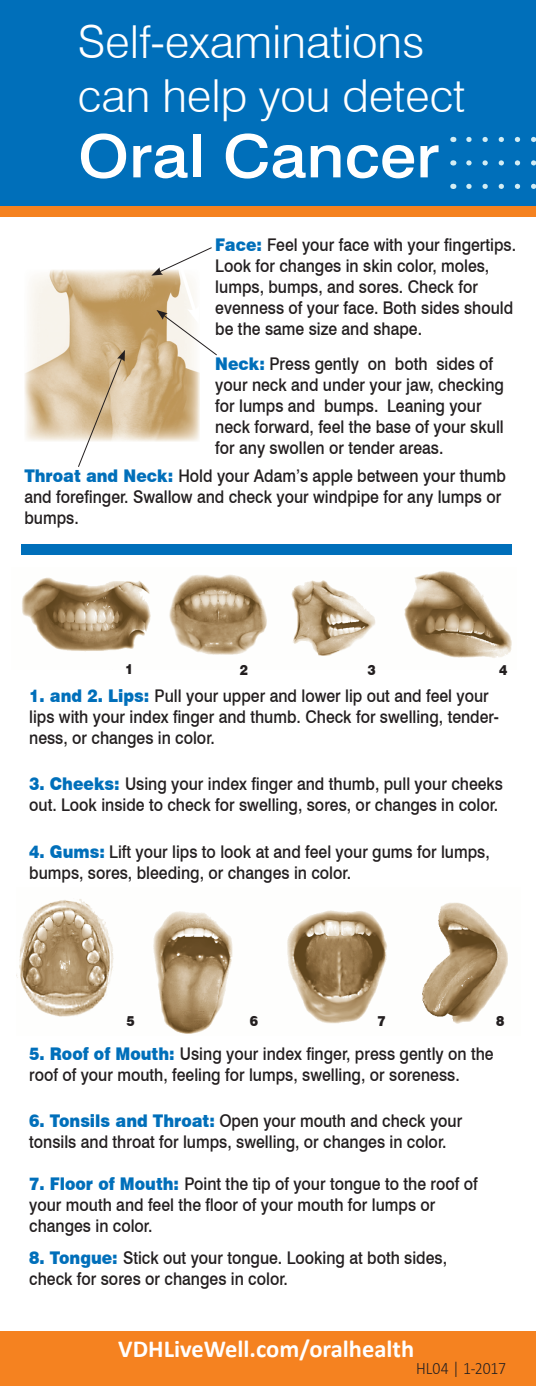
<style>
.page{position:relative;width:536px;height:1386px;background:#fff}
.page>*{position:absolute;margin:0;border:0;box-sizing:border-box;transform-origin:0 0}
.t1{font:500 59.5px "Swiss 721 BT";color:#fff;scale:1.1 1}
.t2{font:300 45.5px/54.6px "Swiss 721 BT";color:#fff}
.t3{font:700 24.5px "Calibri";color:#fff}
.t4{font:500 17.5px/21px "Swiss 721 BT";color:#231f20;scale:.9 1}
.t5{font:300 17.5px "Calibri";letter-spacing:-.005em;color:#231f20;scale:.9 1}
.t6{font:900 14px "Swiss 721 BT";color:#231f20;scale:.9 1}
.s1{font-weight:900;color:#006fba}
</style>
<div class="page">
<div style="left:0;top:0;width:536px;height:207px;background:#006fba"></div>
<div style="left:0;top:207px;width:536px;height:10px;background:#f58220"></div>
<div style="left:21px;top:545px;width:491px;height:10px;background:#006fba"></div>
<div style="left:0;top:1331px;width:536px;height:55px;background:#f58220"></div>
<svg style="left:468px;top:137px;width:68px;height:5px"></svg>
<svg style="left:468px;top:160px;width:68px;height:6px"></svg>
<svg style="left:468px;top:184px;width:68px;height:5px"></svg>
<img style="left:24px;top:270px;width:59px;height:171px">
<img style="left:83px;top:270px;width:116px;height:171px">
<svg style="left:77px;top:350px;width:48px;height:117px"></svg>
<img style="left:22px;top:571px;width:490px;height:87px">
<img style="left:17px;top:899px;width:491px;height:135px">
<svg style="left:151px;top:247px;width:66px;height:109px"></svg>
<h2 class="t2" style="left:78px;top:14px;width:389px">Self-examinations can help you detect</h2>
<h1 class="t1" style="left:78px;top:120px;width:330px">Oral Cancer</h1>
<p class="t4" style="left:215px;top:235px;width:335px"><span class="s1">Face:</span> Feel your face with your fingertips.<br>Look for changes in skin color, moles, lumps, bumps, and sores. Check for evenness of your face. Both sides should be the same size and shape.</p>
<p class="t4" style="left:215px;top:354px;width:322px"><span class="s1">Neck:</span> Press gently on both sides of your neck and under your jaw, checking for lumps and bumps. Leaning your neck forward, feel the base of your skull for any swollen or tender areas.</p>
<p class="t4" style="left:24px;top:466px;width:536px"><span class="s1">Throat and Neck:</span> Hold your Adam’s apple between your thumb and forefinger. Swallow and check your windpipe for any lumps or bumps.</p>
<p class="t6" style="left:125px;top:660px;width:11px">1</p>
<p class="t6" style="left:240px;top:661px;width:11px">2</p>
<p class="t6" style="left:367px;top:661px;width:11px">3</p>
<p class="t6" style="left:499px;top:661px;width:11px">4</p>
<p class="t4" style="left:29px;top:685px;width:523px"><span class="s1">1. and 2. Lips:</span> Pull your upper and lower lip out and feel your lips with your index finger and thumb. Check for swelling, tender&shy;ness, or changes in color.</p>
<p class="t4" style="left:29px;top:774px;width:528px"><span class="s1">3. Cheeks:</span> Using your index finger and thumb, pull your cheeks out. Look inside to check for swelling, sores, or changes in color.</p>
<p class="t4" style="left:29px;top:841px;width:513px"><span class="s1">4. Gums:</span> Lift your lips to look at and feel your gums for lumps, bumps, sores, bleeding, or changes in color.</p>
<p class="t6" style="left:126px;top:1013px;width:11px">5</p>
<p class="t6" style="left:250px;top:1013px;width:11px">6</p>
<p class="t6" style="left:377px;top:1013px;width:11px">7</p>
<p class="t6" style="left:496px;top:1013px;width:11px">8</p>
<p class="t4" style="left:29px;top:1043px;width:517px"><span class="s1">5. Roof of Mouth:</span> Using your index finger, press gently on the roof of your mouth, feeling for lumps, swelling, or soreness.</p>
<p class="t4" style="left:29px;top:1110px;width:482px"><span class="s1">6. Tonsils and Throat:</span> Open your mouth and check your tonsils and throat for lumps, swelling, or changes in color.</p>
<p class="t4" style="left:29px;top:1173px;width:499px"><span class="s1">7. Floor of Mouth:</span> Point the tip of your tongue to the roof of your mouth and feel the floor of your mouth for lumps or changes in color.</p>
<p class="t4" style="left:29px;top:1248px;width:465px"><span class="s1">8. Tongue:</span> Stick out your tongue. Looking at both sides, check for sores or changes in color.</p>
<h3 class="t3" style="left:118px;top:1333px;width:297px">VDHLiveWell.com/oralhealth</h3>
<p class="t5" style="left:416px;top:1357px;width:101px">HL04 | 1-2017</p>
</div>
